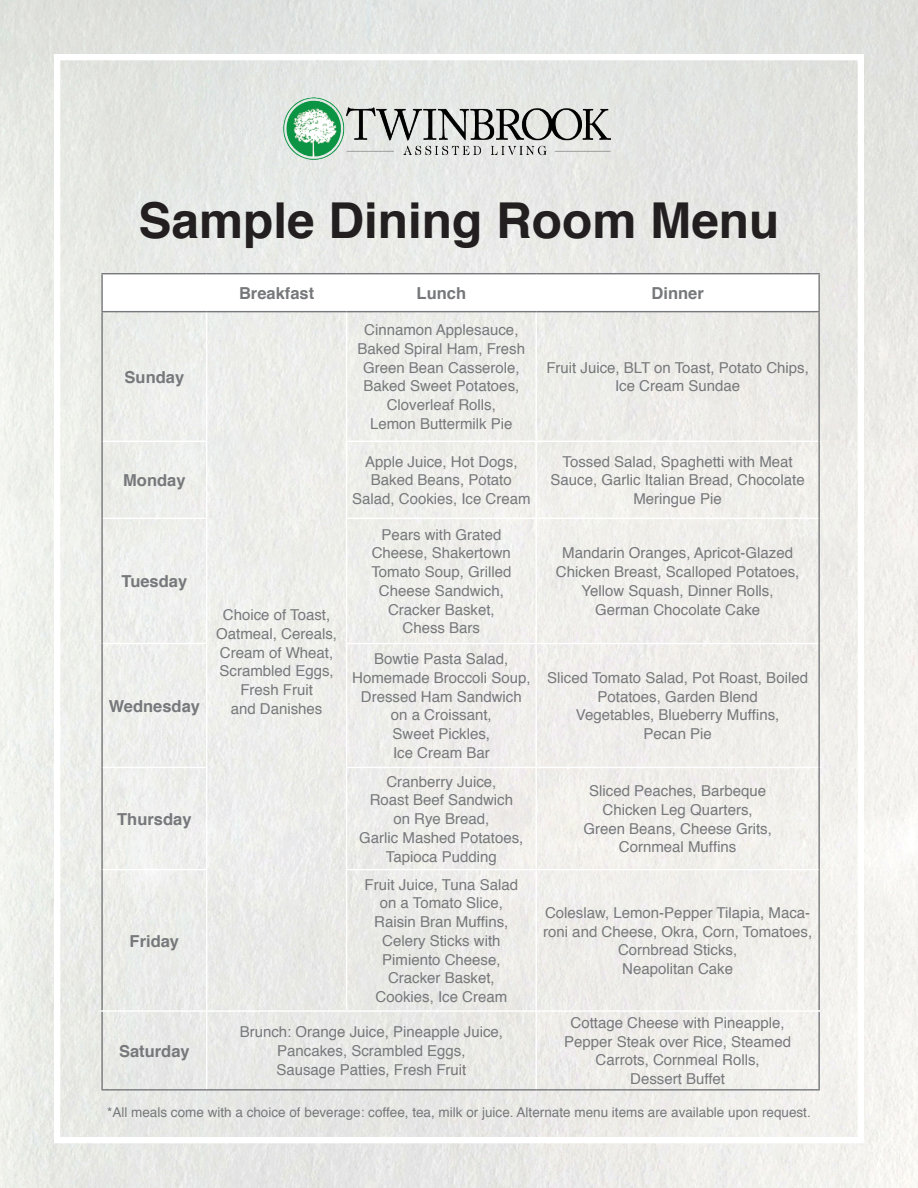
<style>
.page{position:relative;width:918px;height:1188px;background:#fff}
.page>*{position:absolute;margin:0;border:0;box-sizing:border-box;transform-origin:0 0}
.t1{font:700 49.5px "Helvetica";color:#231f20}
.t2{font:700 16.5px "Helvetica";color:#76787b}
.t3{font:15px/18.8px "Helvetica";color:#76787b;text-align:center}
.t4{font:13.5px "Helvetica";color:#76787b}
</style>
<div class="page">
<img style="left:0;top:1px;width:918px;height:1187px">
<div style="left:54px;top:54px;width:810px;height:1089px;border:6px solid #fff"></div>
<svg style="left:103px;top:274px;width:715px;height:37px"></svg>
<hr style="left:206px;top:312px;width:1px;height:129px;background:#fff">
<hr style="left:346px;top:312px;width:1px;height:129px;background:#fff">
<hr style="left:535px;top:312px;width:2px;height:129px;background:#fff">
<hr style="left:103px;top:441px;width:104px;height:1px;background:#fff">
<hr style="left:206px;top:442px;width:1px;height:76px;background:#fff">
<hr style="left:346px;top:441px;width:190px;height:1px;background:#fff">
<hr style="left:346px;top:442px;width:1px;height:76px;background:#fff">
<hr style="left:536px;top:441px;width:282px;height:1px;background:#fff">
<hr style="left:535px;top:442px;width:2px;height:76px;background:#fff">
<hr style="left:103px;top:518px;width:104px;height:1px;background:#fff">
<hr style="left:206px;top:519px;width:1px;height:124px;background:#fff">
<hr style="left:346px;top:518px;width:190px;height:1px;background:#fff">
<hr style="left:346px;top:519px;width:1px;height:124px;background:#fff">
<hr style="left:536px;top:518px;width:282px;height:1px;background:#fff">
<hr style="left:535px;top:519px;width:2px;height:124px;background:#fff">
<hr style="left:103px;top:643px;width:104px;height:1px;background:#fff">
<hr style="left:206px;top:644px;width:1px;height:123px;background:#fff">
<hr style="left:346px;top:643px;width:190px;height:1px;background:#fff">
<hr style="left:346px;top:644px;width:1px;height:123px;background:#fff">
<hr style="left:536px;top:643px;width:282px;height:1px;background:#fff">
<hr style="left:535px;top:644px;width:2px;height:123px;background:#fff">
<hr style="left:103px;top:767px;width:104px;height:1px;background:#fff">
<hr style="left:346px;top:767px;width:190px;height:1px;background:#fff">
<hr style="left:536px;top:767px;width:282px;height:1px;background:#fff">
<hr style="left:206px;top:274px;width:1px;height:37px;background:#fff">
<hr style="left:346px;top:274px;width:1px;height:37px;background:#fff">
<hr style="left:535px;top:274px;width:2px;height:37px;background:#fff">
<hr style="left:101px;top:312px;width:2px;height:129px;background:#76787b">
<hr style="left:818px;top:312px;width:2px;height:129px;background:#76787b">
<hr style="left:101px;top:441px;width:2px;height:77px;background:#76787b">
<hr style="left:818px;top:441px;width:2px;height:77px;background:#76787b">
<hr style="left:101px;top:518px;width:2px;height:126px;background:#76787b">
<hr style="left:818px;top:518px;width:2px;height:126px;background:#76787b">
<hr style="left:101px;top:644px;width:2px;height:123px;background:#76787b">
<hr style="left:818px;top:644px;width:2px;height:123px;background:#76787b">
<hr style="left:101px;top:767px;width:2px;height:103px;background:#76787b">
<hr style="left:818px;top:767px;width:2px;height:103px;background:#76787b">
<hr style="left:101px;top:870px;width:2px;height:140px;background:#76787b">
<hr style="left:818px;top:870px;width:2px;height:140px;background:#76787b">
<hr style="left:101px;top:1010px;width:106px;height:2px;background:#fff">
<hr style="left:207px;top:1010px;width:140px;height:2px;background:#fff">
<hr style="left:206px;top:1012px;width:1px;height:77px;background:#fff">
<hr style="left:347px;top:1010px;width:189px;height:2px;background:#fff">
<hr style="left:536px;top:1010px;width:284px;height:2px;background:#fff">
<hr style="left:535px;top:1012px;width:2px;height:77px;background:#fff">
<hr style="left:206px;top:768px;width:1px;height:101px;background:#fff">
<hr style="left:346px;top:768px;width:1px;height:101px;background:#fff">
<hr style="left:535px;top:768px;width:2px;height:101px;background:#fff">
<hr style="left:103px;top:869px;width:104px;height:1px;background:#fff">
<hr style="left:206px;top:870px;width:1px;height:140px;background:#fff">
<hr style="left:346px;top:869px;width:190px;height:1px;background:#fff">
<hr style="left:346px;top:870px;width:1px;height:140px;background:#fff">
<hr style="left:536px;top:869px;width:282px;height:1px;background:#fff">
<hr style="left:535px;top:870px;width:2px;height:140px;background:#fff">
<hr style="left:101px;top:1012px;width:2px;height:77px;background:#76787b">
<hr style="left:818px;top:1012px;width:2px;height:77px;background:#76787b">
<hr style="left:101px;top:1089px;width:106px;height:2px;background:#76787b">
<hr style="left:207px;top:1089px;width:140px;height:2px;background:#76787b">
<hr style="left:347px;top:1089px;width:189px;height:2px;background:#76787b">
<hr style="left:536px;top:1089px;width:284px;height:2px;background:#76787b">
<hr style="left:101px;top:273px;width:106px;height:1px;background:#76787b">
<hr style="left:101px;top:274px;width:2px;height:37px;background:#76787b">
<hr style="left:207px;top:273px;width:140px;height:1px;background:#76787b">
<hr style="left:347px;top:273px;width:189px;height:1px;background:#76787b">
<hr style="left:536px;top:273px;width:284px;height:1px;background:#76787b">
<hr style="left:818px;top:274px;width:2px;height:37px;background:#76787b">
<hr style="left:101px;top:311px;width:106px;height:1px;background:#76787b">
<hr style="left:207px;top:311px;width:140px;height:1px;background:#76787b">
<hr style="left:347px;top:311px;width:189px;height:1px;background:#76787b">
<hr style="left:536px;top:311px;width:284px;height:1px;background:#76787b">
<img style="left:284px;top:98px;width:326px;height:61px">
<p class="t1" style="left:139px;top:181px;width:642px">Sample Dining Room Menu</p>
<p class="t2" style="left:239px;top:280px;width:77px">Breakfast</p>
<p class="t2" style="left:417px;top:280px;width:51px">Lunch</p>
<p class="t2" style="left:652px;top:280px;width:54px">Dinner</p>
<p class="t2" style="left:125px;top:364px;width:61px">Sunday</p>
<p class="t2" style="left:123px;top:467px;width:64px">Monday</p>
<p class="t2" style="left:122px;top:568px;width:67px">Tuesday</p>
<p class="t2" style="left:109px;top:693px;width:93px">Wednesday</p>
<p class="t3" style="left:216px;top:606px;width:122px">Choice of Toast,<br>Oatmeal, Cereals,<br>Cream of Wheat,<br>Scrambled Eggs,<br>Fresh Fruit<br>and Danishes</p>
<p class="t2" style="left:117px;top:806px;width:76px">Thursday</p>
<p class="t2" style="left:130px;top:927px;width:51px">Friday</p>
<p class="t3" style="left:358px;top:321px;width:169px">Cinnamon Applesauce,<br>Baked Spiral Ham, Fresh<br>Green Bean Casserole,<br>Baked Sweet Potatoes,<br>Cloverleaf Rolls,</p>
<p class="t3" style="left:370px;top:415px;width:144px">Lemon Buttermilk Pie</p>
<p class="t3" style="left:546px;top:359px;width:264px">Fruit Juice, BLT on Toast, Potato Chips,<br>Ice Cream Sundae</p>
<p class="t3" style="left:352px;top:452px;width:180px">Apple Juice, Hot Dogs,<br>Baked Beans, Potato<br>Salad, Cookies, Ice Cream</p>
<p class="t3" style="left:551px;top:452px;width:256px">Tossed Salad, Spaghetti with Meat<br>Sauce, Garlic Italian Bread, Chocolate<br>Meringue Pie</p>
<p class="t3" style="left:371px;top:525px;width:142px">Pears with Grated<br>Cheese, Shakertown<br>Tomato Soup, Grilled<br>Cheese Sandwich,<br>Cracker Basket,<br>Chess Bars</p>
<p class="t3" style="left:352px;top:650px;width:180px">Bowtie Pasta Salad,<br>Homemade Broccoli Soup,<br>Dressed Ham Sandwich on a Croissant,<br>Sweet Pickles,<br>Ice Cream Bar</p>
<p class="t3" style="left:556px;top:544px;width:245px">Mandarin Oranges, Apricot-Glazed<br>Chicken Breast, Scalloped Potatoes,<br>Yellow Squash, Dinner Rolls,<br>German Chocolate Cake</p>
<p class="t3" style="left:547px;top:669px;width:262px">Sliced Tomato Salad, Pot Roast, Boiled<br>Potatoes, Garden Blend<br>Vegetables, Blueberry Muffins,<br>Pecan Pie</p>
<p class="t3" style="left:359px;top:772px;width:166px">Cranberry Juice,<br>Roast Beef Sandwich<br>on Rye Bread,<br>Garlic Mashed Potatoes,<br>Tapioca Pudding</p>
<p class="t3" style="left:583px;top:782px;width:190px">Sliced Peaches, Barbeque<br>Chicken Leg Quarters,<br>Green Beans, Cheese Grits,<br>Cornmeal Muffins</p>
<p class="t3" style="left:365px;top:876px;width:155px">Fruit Juice, Tuna Salad on a Tomato Slice,<br>Raisin Bran Muffins,<br>Celery Sticks with<br>Pimiento Cheese,<br>Cracker Basket,<br>Cookies, Ice Cream</p>
<p class="t3" style="left:543px;top:904px;width:271px">Coleslaw, Lemon-Pepper Tilapia, Maca&shy;roni and Cheese, Okra, Corn, Tomatoes,<br>Cornbread Sticks,<br>Neapolitan Cake</p>
<p class="t3" style="left:240px;top:1023px;width:265px">Brunch: Orange Juice, Pineapple Juice,<br>Pancakes, Scrambled Eggs,<br>Sausage Patties, Fresh Fruit</p>
<p class="t3" style="left:564px;top:1014px;width:228px">Cottage Cheese with Pineapple,<br>Pepper Steak over Rice, Steamed<br>Carrots, Cornmeal Rolls,<br>Dessert Buffet</p>
<p class="t4" style="left:107px;top:1102px;width:705px">*All meals come with a choice of beverage: coffee, tea, milk or juice. Alternate menu items are available upon request.</p>
<p class="t2" style="left:119px;top:1038px;width:72px">Saturday</p>
</div>
